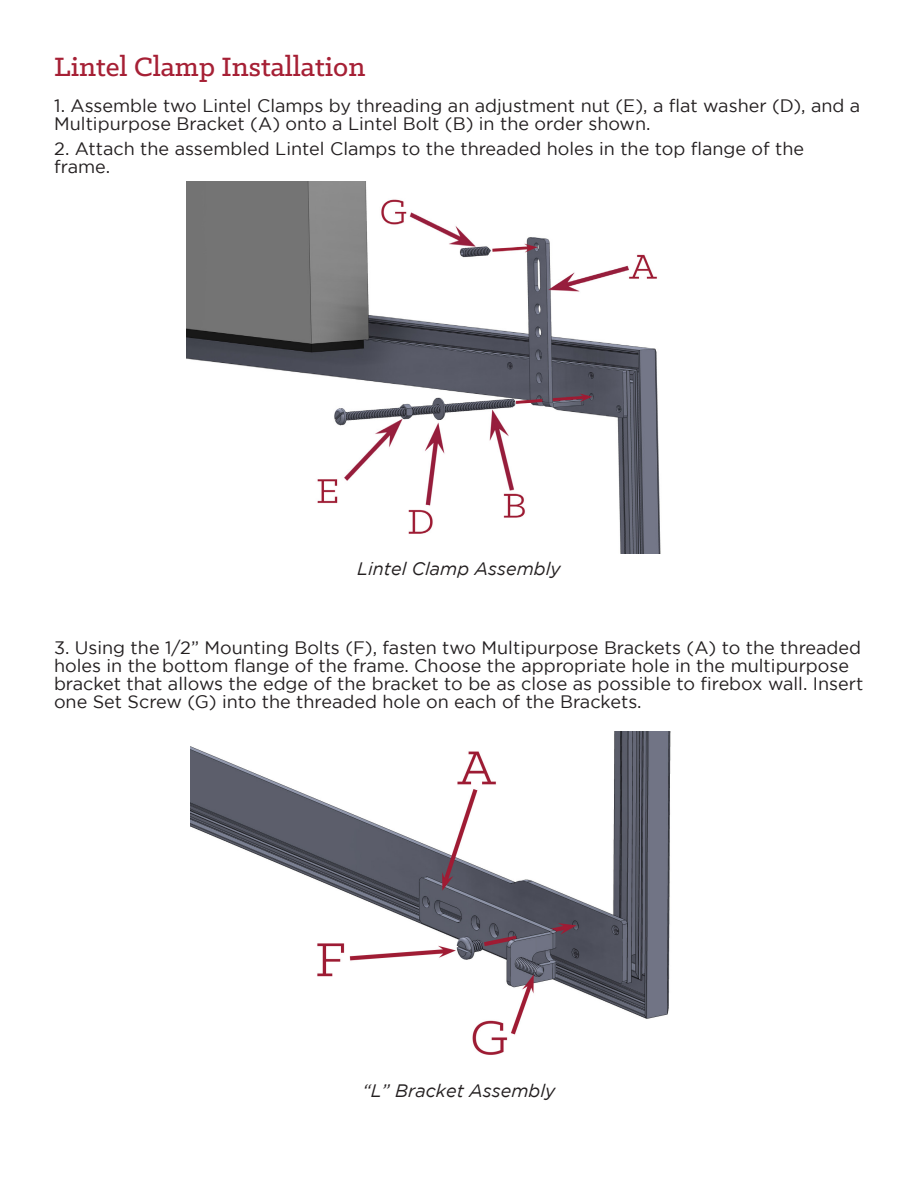
<style>
.page{position:relative;width:918px;height:1188px;background:#fff}
.page>*{position:absolute;margin:0;border:0;box-sizing:border-box;transform-origin:0 0}
.t1{font:500 30px "Klinic Slab";color:#a62035}
.t2{font:18px/18px "Gotham";color:#231f20}
.t3{font:italic 18px "Gotham";color:#231f20}
</style>
<div class="page">
<img style="left:186px;top:181px;width:475px;height:373px">
<img style="left:190px;top:732px;width:481px;height:323px">
<p class="t1" style="left:54px;top:48px;width:313px">Lintel Clamp Installation</p>
<p class="t2" style="left:54px;top:97px;width:808px">1. Assemble two Lintel Clamps by threading an adjustment nut (E), a flat washer (D), and a<br>Multipurpose Bracket (A) onto a Lintel Bolt (B) in the order shown.</p>
<p class="t2" style="left:54px;top:139px;width:752px">2. Attach the assembled Lintel Clamps to the threaded holes in the top flange of the frame.</p>
<p class="t3" style="left:357px;top:558px;width:205px">Lintel Clamp Assembly</p>
<p class="t2" style="left:54px;top:638px;width:811px">3. Using the 1/2” Mounting Bolts (F), fasten two Multipurpose Brackets (A) to the threaded holes in the bottom flange of the frame. Choose the appropriate hole in the multipurpose bracket that allows the edge of the bracket to be as close as possible to firebox wall. Insert one Set Screw (G) into the threaded hole on each of the Brackets.</p>
<p class="t3" style="left:363px;top:1080px;width:194px">“L” Bracket Assembly</p>
</div>
